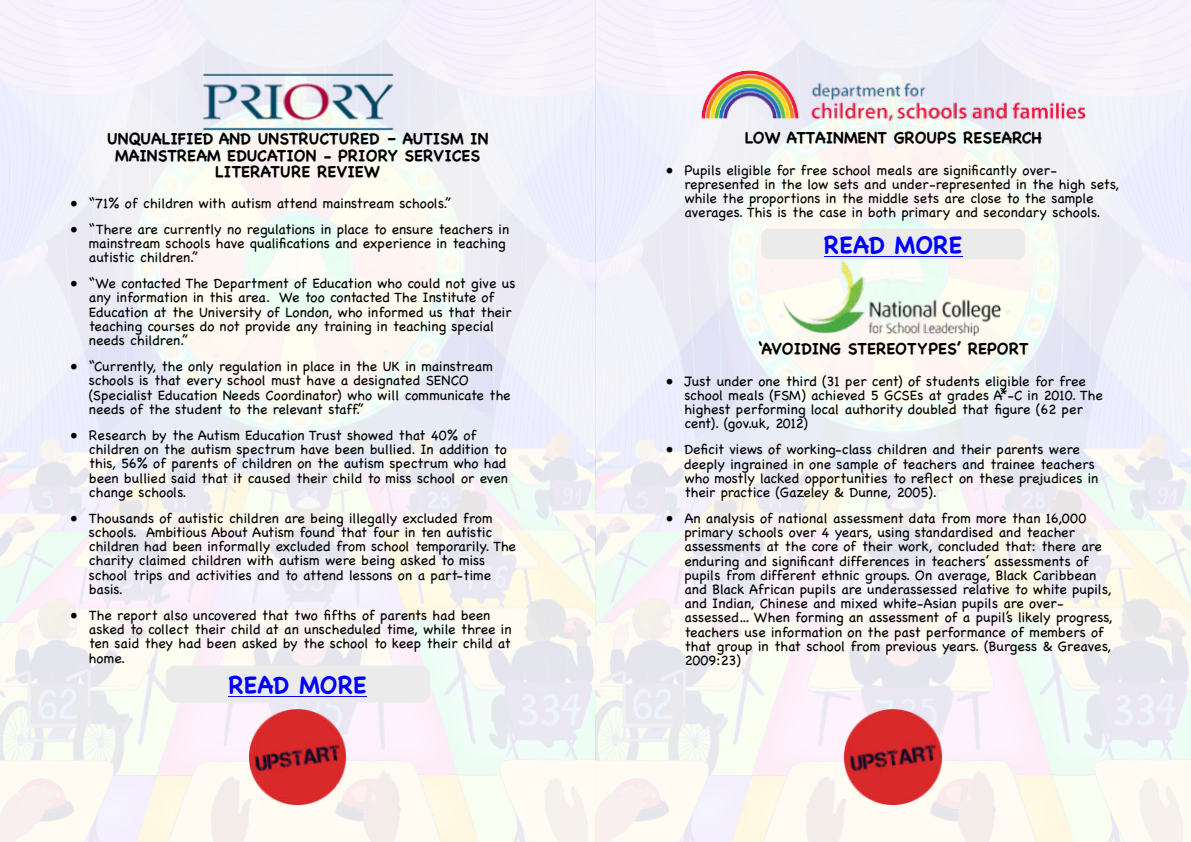
<style>
.page{position:relative;width:1191px;height:842px;background:#fff}
.page>*{position:absolute;margin:0;border:0;box-sizing:border-box;transform-origin:0 0}
.t1{font:700 24px "Chalkboard";color:#00f}
.t2{font:700 16px/16.2px "Chalkboard";color:#000;text-align:center}
.t3{font:14px/14.2px "Chalkboard";color:#000}
</style>
<div class="page">
<img style="left:0;top:0;width:1190px;height:842px">
<img style="left:845px;top:709px;width:96px;height:95px">
<img style="left:249px;top:709px;width:97px;height:95px">
<div style="left:166px;top:666px;width:264px;height:37px;background:#ebebeb;border-radius:9px"></div>
<hr style="left:228px;top:696px;width:139px;height:1px;background:#00f">
<div style="left:761px;top:229px;width:264px;height:30px;background:#ebebeb;border-radius:8px"></div>
<hr style="left:824px;top:256px;width:138px;height:1px;background:#00f">
<img style="left:199px;top:71px;width:197px;height:62px">
<img style="left:701px;top:71px;width:384px;height:51px">
<img style="left:782px;top:259px;width:221px;height:77px">
<p class="t2" style="left:107px;top:131px;width:383px">UNQUALIFIED AND UNSTRUCTURED – AUTISM IN<br>MAINSTREAM EDUCATION - PRIORY SERVICES<br>LITERATURE REVIEW</p>
<p class="t3" style="left:71px;top:196px;width:382px">• “71% of children with autism attend mainstream schools.”</p>
<p class="t3" style="left:89px;top:222px;width:422px;text-indent:-18px">• “There are currently no regulations in place to ensure teachers in mainstream schools have qualifications and experience in teaching autistic children.”</p>
<p class="t3" style="left:89px;top:276px;width:428px;text-indent:-18px">• “We contacted The Department of Education who could not give us any information in this area. We too contacted The Institute of Education at the University of London, who informed us that their teaching courses do not provide any training in teaching special needs children.”</p>
<p class="t3" style="left:89px;top:359px;width:423px;text-indent:-18px">• “Currently, the only regulation in place in the UK in mainstream schools is that every school must have a designated SENCO (Specialist Education Needs Coordinator) who will communicate the needs of the student to the relevant staff.”</p>
<p class="t3" style="left:89px;top:428px;width:420px;text-indent:-18px">• Research by the Autism Education Trust showed that 40% of children on the autism spectrum have been bullied. In addition to this, 56% of parents of children on the autism spectrum who had been bullied said that it caused their child to miss school or even change schools.</p>
<p class="t3" style="left:89px;top:511px;width:428px;text-indent:-18px">• Thousands of autistic children are being illegally excluded from schools. Ambitious About Autism found that four in ten autistic children had been informally excluded from school temporarily. The charity claimed children with autism were being asked to miss school trips and activities and to attend lessons on a part-time basis.</p>
<p class="t3" style="left:89px;top:608px;width:424px;text-indent:-18px">• The report also uncovered that two fifths of parents had been asked to collect their child at an unscheduled time, while three in ten said they had been asked by the school to keep their child at home.</p>
<h1 class="t1" style="left:228px;top:669px;width:140px">READ MORE</h1>
<p class="t2" style="left:744px;top:130px;width:298px">LOW ATTAINMENT GROUPS RESEARCH</p>
<p class="t3" style="left:684px;top:163px;width:436px;text-indent:-18px">• Pupils eligible for free school meals are significantly over&shy;represented in the low sets and under-represented in the high sets, while the proportions in the middle sets are close to the sample averages. This is the case in both primary and secondary schools.</p>
<h1 class="t1" style="left:824px;top:229px;width:140px">READ MORE</h1>
<p class="t2" style="left:758px;top:341px;width:272px">‘AVOIDING STEREOTYPES’ REPORT</p>
<p class="t3" style="left:684px;top:374px;width:420px;text-indent:-18px">• Just under one third (31 per cent) of students eligible for free school meals (FSM) achieved 5 GCSEs at grades A*-C in 2010. The highest performing local authority doubled that figure (62 per cent). (gov.uk, 2012)</p>
<p class="t3" style="left:684px;top:442px;width:415px;text-indent:-18px">• Deficit views of working-class children and their parents were deeply ingrained in one sample of teachers and trainee teachers who mostly lacked opportunities to reflect on these prejudices in their practice (Gazeley &amp; Dunne, 2005).</p>
<p class="t3" style="left:684px;top:511px;width:429px;text-indent:-18px">• An analysis of national assessment data from more than 16,000 primary schools over 4 years, using standardised and teacher assessments at the core of their work, concluded that: there are enduring and significant differences in teachers’ assessments of pupils from different ethnic groups. On average, Black Caribbean and Black African pupils are underassessed relative to white pupils, and Indian, Chinese and mixed white-Asian pupils are over&shy;assessed… When forming an assessment of a pupil’s likely progress, teachers use information on the past performance of members of that group in that school from previous years. (Burgess &amp; Greaves, 2009:23)</p>
</div>
